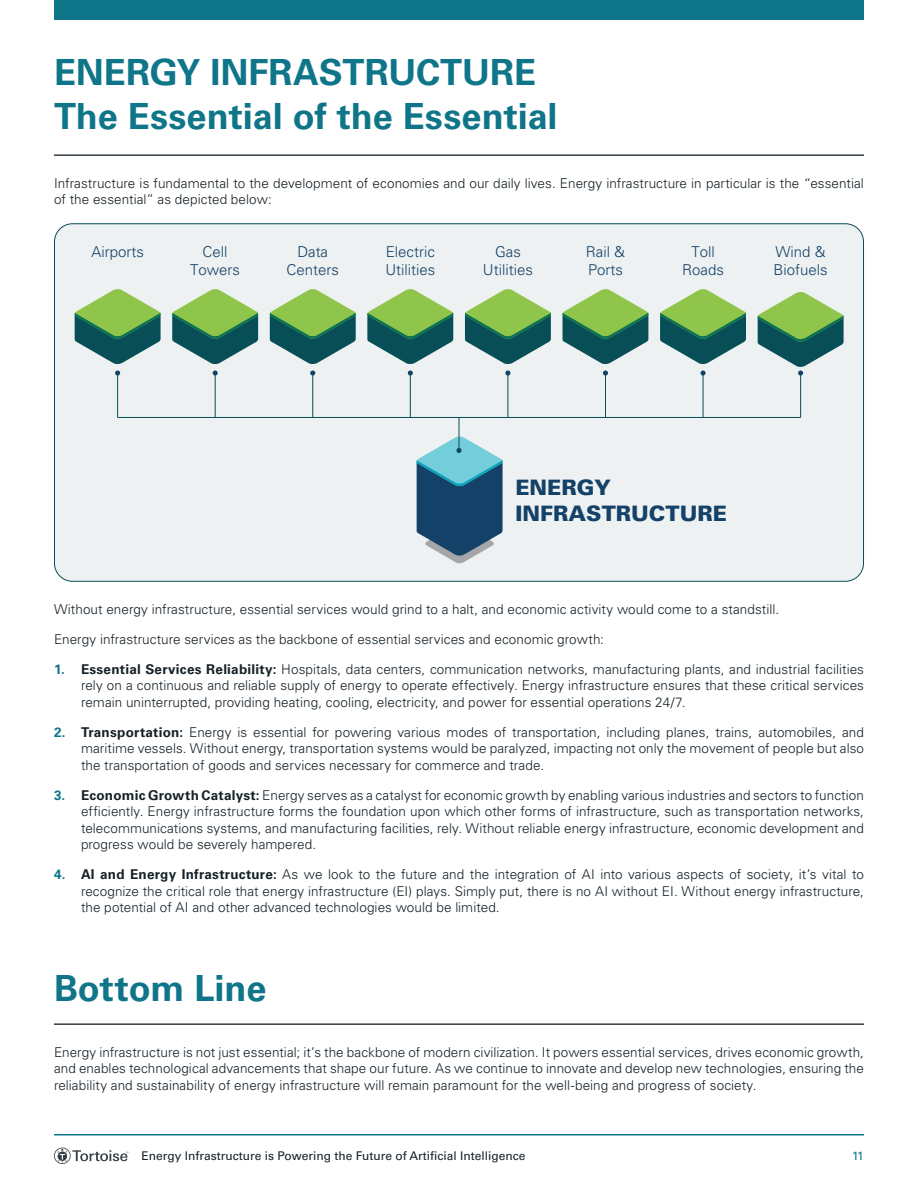
<style>
.page{position:relative;width:918px;height:1188px;background:#fff}
.page>*{position:absolute;margin:0;border:0;box-sizing:border-box;transform-origin:0 0}
.t1{font:700 36px/43.2px "Univers LT Std";color:#0f7589}
.t2{font:900 21.3px/25.5px "Univers LT Std";color:#134168}
.t3{font:300 15px/18px "Univers LT Std";color:#134168;text-align:center}
.t4{font:300 13.5px/16.5px "Univers LT Std";letter-spacing:.005em;color:#152128;text-align:justify}
.t5{font:12px "Univers LT Std";color:#152128}
.t6{font:12px "Univers LT Std";color:#0f7589}
.s1{font-weight:700;color:#0f7589}
.s2{font-weight:700}
</style>
<div class="page">
<hr style="left:54px;top:1134px;width:810px;height:2px;background:#0f7589">
<svg style="left:54px;top:1148px;width:75px;height:16px"></svg>
<div style="left:54px;top:0;width:810px;height:19px;background:#0f7589"></div>
<div style="left:54px;top:224px;width:810px;height:357px;background:#eef1f2;border-radius:18px"></div>
<svg style="left:74px;top:289px;width:87px;height:75px"></svg>
<svg style="left:172px;top:289px;width:87px;height:75px"></svg>
<svg style="left:269px;top:289px;width:87px;height:75px"></svg>
<svg style="left:367px;top:289px;width:87px;height:75px"></svg>
<svg style="left:464px;top:289px;width:87px;height:75px"></svg>
<svg style="left:562px;top:289px;width:87px;height:75px"></svg>
<svg style="left:660px;top:289px;width:86px;height:75px"></svg>
<svg style="left:416px;top:436px;width:87px;height:127px"></svg>
<hr style="left:459px;top:417px;width:1px;height:33px;background:#084e57">
<hr style="left:118px;top:417px;width:683px;height:1px;background:#084e57">
<svg style="left:115px;top:370px;width:5px;height:6px"></svg>
<hr style="left:117px;top:373px;width:1px;height:44px;background:#084e57">
<svg style="left:213px;top:370px;width:5px;height:6px"></svg>
<hr style="left:215px;top:373px;width:1px;height:44px;background:#084e57">
<svg style="left:310px;top:370px;width:5px;height:6px"></svg>
<hr style="left:313px;top:373px;width:1px;height:44px;background:#084e57">
<svg style="left:408px;top:370px;width:5px;height:6px"></svg>
<hr style="left:410px;top:373px;width:1px;height:44px;background:#084e57">
<svg style="left:505px;top:370px;width:5px;height:6px"></svg>
<hr style="left:508px;top:373px;width:1px;height:44px;background:#084e57">
<svg style="left:603px;top:370px;width:5px;height:6px"></svg>
<hr style="left:605px;top:373px;width:1px;height:44px;background:#084e57">
<svg style="left:701px;top:370px;width:5px;height:6px"></svg>
<hr style="left:703px;top:373px;width:1px;height:44px;background:#084e57">
<svg style="left:757px;top:292px;width:87px;height:84px"></svg>
<hr style="left:800px;top:373px;width:1px;height:44px;background:#084e57">
<hr style="left:54px;top:154px;width:810px;height:2px;background:#333e47">
<hr style="left:54px;top:1023px;width:810px;height:2px;background:#333e47">
<h1 class="t1" style="left:54px;top:51px;width:505px">ENERGY INFRASTRUCTURE<br>The Essential of the Essential</h1>
<p class="t4" style="left:54px;top:175px;width:811px">Infrastructure is fundamental to the development of economies and our daily lives. Energy infrastructure in particular is the “essential of the essential” as depicted below:</p>
<p class="t3" style="left:91px;top:243px;width:54px">Airports</p>
<p class="t3" style="left:190px;top:243px;width:51px">Cell<br>Towers</p>
<p class="t3" style="left:287px;top:243px;width:54px">Data<br>Centers</p>
<p class="t3" style="left:385px;top:243px;width:51px;text-align:left">Electric<br>Utilities</p>
<p class="t3" style="left:483px;top:243px;width:51px">Gas<br>Utilities</p>
<p class="t3" style="left:586px;top:243px;width:41px;text-align:left">Rail &amp;<br>Ports</p>
<p class="t3" style="left:682px;top:243px;width:43px">Toll<br>Roads</p>
<p class="t3" style="left:774px;top:243px;width:56px;text-align:left">Wind &amp;<br>Biofuels</p>
<h2 class="t2" style="left:515px;top:475px;width:213px">ENERGY<br>INFRASTRUCTURE</h2>
<p class="t4" style="left:54px;top:601px;width:727px">Without energy infrastructure, essential services would grind to a halt, and economic activity would come to a standstill.</p>
<p class="t4" style="left:54px;top:631px;width:552px">Energy infrastructure services as the backbone of essential services and economic growth:</p>
<p class="t4" style="left:81px;top:661px;width:785px;text-indent:-27px"><span class="s1">1.</span> <span class="s2">Essential Services Reliability:</span> Hospitals, data centers, communication networks, manufacturing plants, and industrial facilities rely on a continuous and reliable supply of energy to operate effectively. Energy infrastructure ensures that these critical services remain uninterrupted, providing heating, cooling, electricity, and power for essential operations 24/7.</p>
<p class="t4" style="left:81px;top:724px;width:785px;text-indent:-27px"><span class="s1">2.</span> <span class="s2">Transportation:</span> Energy is essential for powering various modes of transportation, including planes, trains, automobiles, and maritime vessels. Without energy, transportation systems would be paralyzed, impacting not only the movement of people but also the transportation of goods and services necessary for commerce and trade.</p>
<p class="t4" style="left:81px;top:787px;width:785px;text-indent:-27px"><span class="s1">3.</span> <span class="s2">Economic Growth Catalyst:</span> Energy serves as a catalyst for economic growth by enabling various industries and sectors to function efficiently. Energy infrastructure forms the foundation upon which other forms of infrastructure, such as transportation networks, telecommunications systems, and manufacturing facilities, rely. Without reliable energy infrastructure, economic development and progress would be severely hampered.</p>
<p class="t4" style="left:81px;top:866px;width:785px;text-indent:-27px"><span class="s1">4.</span> <span class="s2">AI and Energy Infrastructure:</span> As we look to the future and the integration of AI into various aspects of society, it’s vital to recognize the critical role that energy infrastructure (EI) plays. Simply put, there is no AI without EI. Without energy infrastructure, the potential of AI and other advanced technologies would be limited.</p>
<h1 class="t1" style="left:54px;top:967px;width:214px">Bottom Line</h1>
<p class="t4" style="left:54px;top:1044px;width:812px">Energy infrastructure is not just essential; it’s the backbone of modern civilization. It powers essential services, drives economic growth, and enables technological advancements that shape our future. As we continue to innovate and develop new technologies, ensuring the reliability and sustainability of energy infrastructure will remain paramount for the well-being and progress of society.</p>
<p class="t5" style="left:141px;top:1149px;width:385px">Energy Infrastructure is Powering the Future of Artificial Intelligence</p>
<p class="t6" style="left:852px;top:1149px;width:13px">11</p>
</div>
